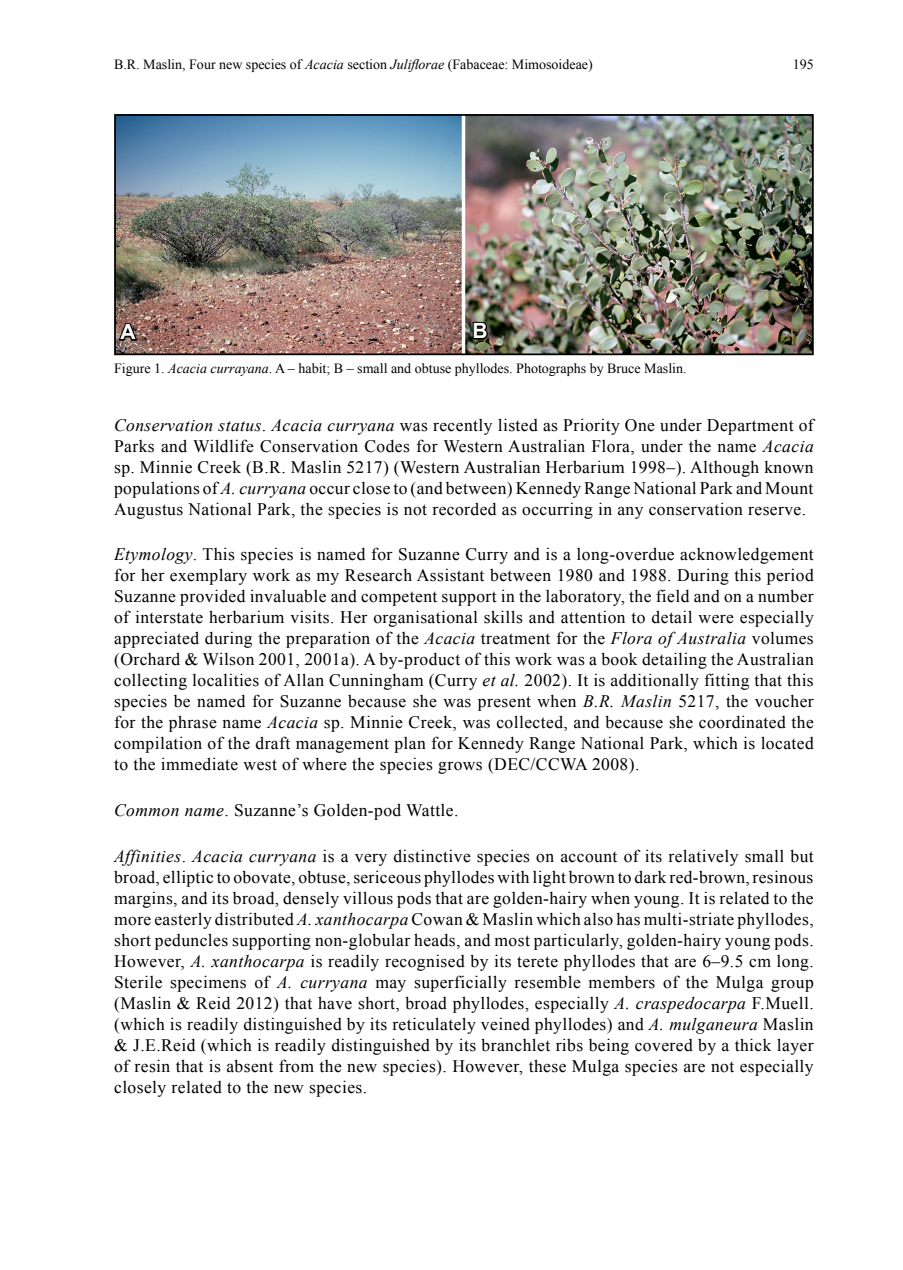
<style>
.page{position:relative;width:903px;height:1270px;background:#fff}
.page>*{position:absolute;margin:0;border:0;box-sizing:border-box;transform-origin:0 0}
.t1{font:700 21px "Arial";color:#fff}
.nBody{font:17.5px/21px "Times New Roman";letter-spacing:.025em;color:#000;text-align:justify}
.nReferences{font:14px "Times New Roman";color:#000}
.s1{font-style:italic}
</style>
<div class="page">
<img style="left:117px;top:117px;width:694px;height:235px">
<div style="left:114px;top:114px;width:700px;height:241px;border:2px solid #000"></div>
<svg style="left:116px;top:320px;width:23px;height:22px"></svg>
<svg style="left:471px;top:320px;width:19px;height:21px"></svg>
<p class="nReferences" style="left:114px;top:55px;width:480px">B.R. Maslin, Four new species of <span class="s1">Acacia</span> section <span class="s1">Juliflorae</span> (Fabaceae: Mimosoideae)</p>
<p class="nReferences" style="left:793px;top:55px;width:22px">195</p>
<p class="t1" style="left:120px;top:318px;width:17px">A</p>
<p class="t1" style="left:472px;top:317px;width:17px">B</p>
<p class="nReferences" style="left:114px;top:359px;width:574px">Figure 1. <span class="s1">Acacia currayana</span>. A – habit; B – small and obtuse phyllodes. Photographs by Bruce Maslin.</p>
<p class="nBody" style="left:114px;top:414px;width:701px"><span class="s1">Conservation status</span>. <span class="s1">Acacia curryana</span> was recently listed as Priority One under Department of Parks and Wildlife Conservation Codes for Western Australian Flora, under the name <span class="s1">Acacia </span>sp. Minnie Creek (B.R. Maslin 5217) (Western Australian Herbarium 1998–). Although known populations of <span class="s1">A. curryana</span> occur close to (and between) Kennedy Range National Park and Mount Augustus National Park, the species is not recorded as occurring in any conservation reserve.</p>
<p class="nBody" style="left:114px;top:544px;width:701px"><span class="s1">Etymology</span>. This species is named for Suzanne Curry and is a long-overdue acknowledgement for her exemplary work as my Research Assistant between 1980 and 1988. During this period Suzanne provided invaluable and competent support in the laboratory, the field and on a number of interstate herbarium visits. Her organisational skills and attention to detail were especially appreciated during the preparation of the <span class="s1">Acacia</span> treatment for the <span class="s1">Flora of Australia</span> volumes (Orchard &amp; Wilson 2001, 2001a). A by-product of this work was a book detailing the Australian collecting localities of Allan Cunningham (Curry <span class="s1">et al.</span> 2002). It is additionally fitting that this species be named for Suzanne because she was present when <span class="s1">B.R. Maslin</span> 5217, the voucher for the phrase name <span class="s1">Acacia</span> sp. Minnie Creek, was collected, and because she coordinated the compilation of the draft management plan for Kennedy Range National Park, which is located to the immediate west of where the species grows (DEC/CCWA 2008).</p>
<p class="nBody" style="left:114px;top:800px;width:346px"><span class="s1">Common name</span>. Suzanne’s Golden-pod Wattle.</p>
<p class="nBody" style="left:114px;top:845px;width:701px"><span class="s1">Affinities</span>. <span class="s1">Acacia curryana</span> is a very distinctive species on account of its relatively small but broad, elliptic to obovate, obtuse, sericeous phyllodes with light brown to dark red-brown, resinous margins, and its broad, densely villous pods that are golden-hairy when young. It is related to the more easterly distributed <span class="s1">A. xanthocarpa</span> Cowan &amp; Maslin which also has multi-striate phyllodes, short peduncles supporting non-globular heads, and most particularly, golden-hairy young pods.<br>However, <span class="s1">A. xanthocarpa</span> is readily recognised by its terete phyllodes that are 6–9.5 cm long.<br>Sterile specimens of <span class="s1">A. curryana</span> may superficially resemble members of the Mulga group (Maslin &amp; Reid 2012) that have short, broad phyllodes, especially <span class="s1">A. craspedocarpa</span> F.Muell. (which is readily distinguished by its reticulately veined phyllodes) and <span class="s1">A. mulganeura</span> Maslin &amp; J.E.Reid (which is readily distinguished by its branchlet ribs being covered by a thick layer of resin that is absent from the new species). However, these Mulga species are not especially closely related to the new species.</p>
</div>
